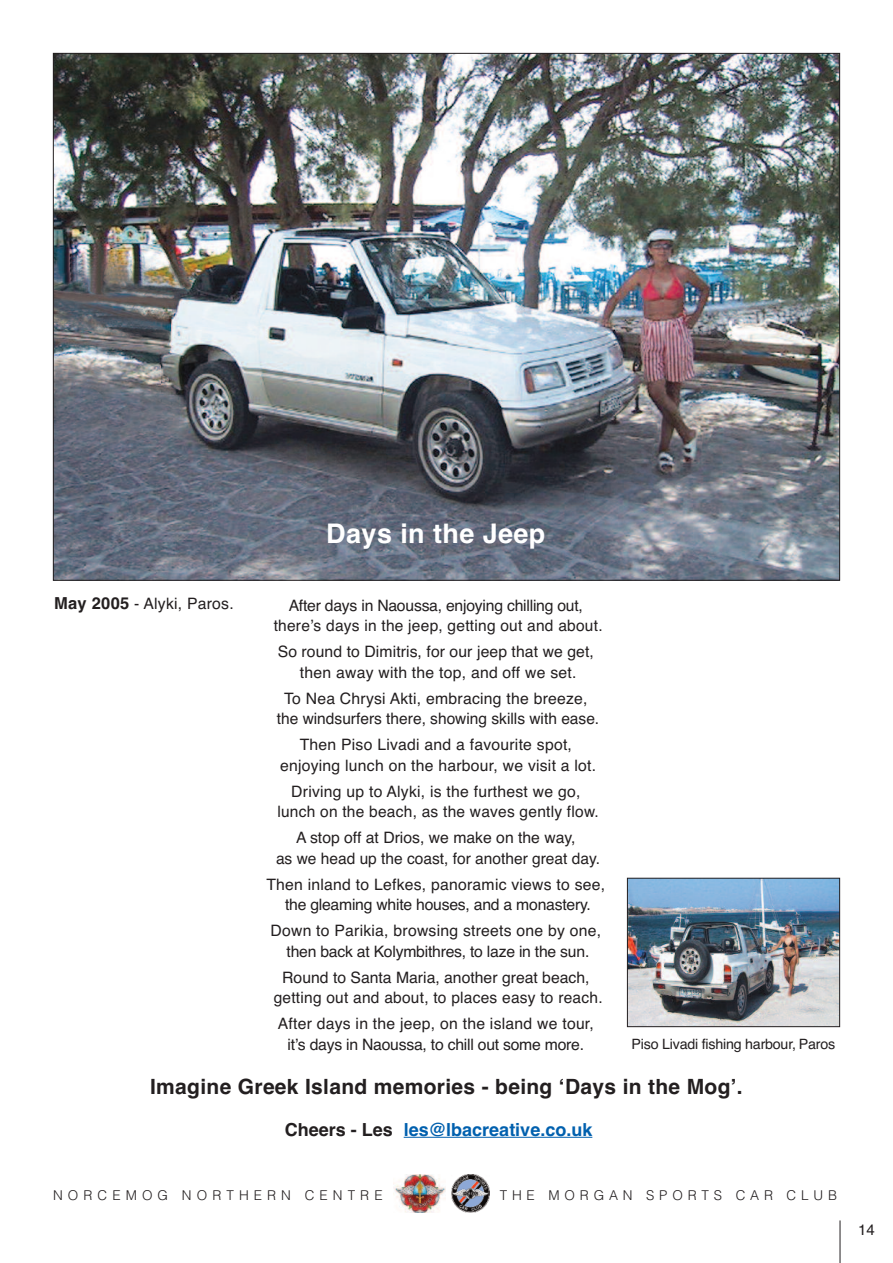
<style>
.page{position:relative;width:893px;height:1263px;background:#fff}
.page>*{position:absolute;margin:0;border:0;box-sizing:border-box;transform-origin:0 0}
.t1{font:700 27px "Helvetica";letter-spacing:.015em;color:#fff}
.t2{font:700 21px "Helvetica";letter-spacing:.015em;color:#231f20}
.t3{font:700 18px "Helvetica";color:#0160ae}
.t4{font:15.75px/20.2px "Helvetica";letter-spacing:.015em;color:#231f20;text-align:center}
.t5{font:15.75px/20.2px "Helvetica";letter-spacing:-.015em;color:#231f20;text-align:center}
.t6{font:15px "Helvetica";color:#231f20}
.t7{font:14.25px "Helvetica";letter-spacing:-.015em;color:#231f20}
.t8{font:300 13.5px "Helvetica";letter-spacing:.375em;color:#231f20}
.s1{font-weight:700;font-size:16.5px}
.s2{color:#231f20}
</style>
<div class="page">
<img style="left:55px;top:55px;width:783px;height:523px">
<hr style="left:404px;top:1137px;width:188px;height:1px;background:#0160ae">
<img style="left:394px;top:1174px;width:52px;height:38px">
<img style="left:451px;top:1174px;width:38px;height:38px">
<img style="left:629px;top:880px;width:209px;height:145px">
<div style="left:627px;top:878px;width:213px;height:149px;border:1px solid #231f20"></div>
<hr style="left:840px;top:1220px;width:1px;height:43px;background:#231f20">
<h1 class="t1" style="left:326px;top:518px;width:221px">Days in the Jeep</h1>
<p class="t4" style="left:54px;top:594px;width:181px"><span class="s1">May 2005</span> - Alyki, Paros.</p>
<p class="t5" style="left:274px;top:595px;width:330px">After days in Naoussa, enjoying chilling out, there’s days in the jeep, getting out and about.</p>
<p class="t4" style="left:278px;top:642px;width:318px">So round to Dimitris, for our jeep that we get, then away with the top, and off we set.</p>
<p class="t4" style="left:277px;top:688px;width:324px">To Nea Chrysi Akti, embracing the breeze, the windsurfers there, showing skills with ease.</p>
<p class="t4" style="left:280px;top:735px;width:318px">Then Piso Livadi and a favourite spot, enjoying lunch on the harbour, we visit a lot.</p>
<p class="t4" style="left:277px;top:781px;width:323px">Driving up to Alyki, is the furthest we go, lunch on the beach, as the waves gently flow.</p>
<p class="t4" style="left:276px;top:828px;width:325px">A stop off at Drios, we make on the way,<br>as we head up the coast, for another great day.</p>
<p class="t4" style="left:266px;top:874px;width:340px">Then inland to Lefkes, panoramic views to see, the gleaming white houses, and a monastery.</p>
<p class="t4" style="left:270px;top:921px;width:332px">Down to Parikia, browsing streets one by one, then back at Kolymbithres, to laze in the sun.</p>
<p class="t4" style="left:274px;top:967px;width:330px">Round to Santa Maria, another great beach, getting out and about, to places easy to reach.</p>
<p class="t4" style="left:278px;top:1014px;width:318px">After days in the jeep, on the island we tour, it’s days in Naoussa, to chill out some more.</p>
<h2 class="t2" style="left:150px;top:1074px;width:594px">Imagine Greek Island memories - being ‘Days in the Mog’.</h2>
<p class="t3" style="left:285px;top:1119px;width:309px"><span class="s2">Cheers - Les</span> les@lbacreative.co.uk</p>
<p class="t7" style="left:631px;top:1035px;width:205px">Piso Livadi fishing harbour, Paros</p>
<p class="t8" style="left:53px;top:1184px;width:331px">NORCEMOG NORTHERN CENTRE</p>
<p class="t8" style="left:500px;top:1184px;width:339px">THE MORGAN SPORTS CAR CLUB</p>
<p class="t6" style="left:858px;top:1221px;width:18px">14</p>
</div>
